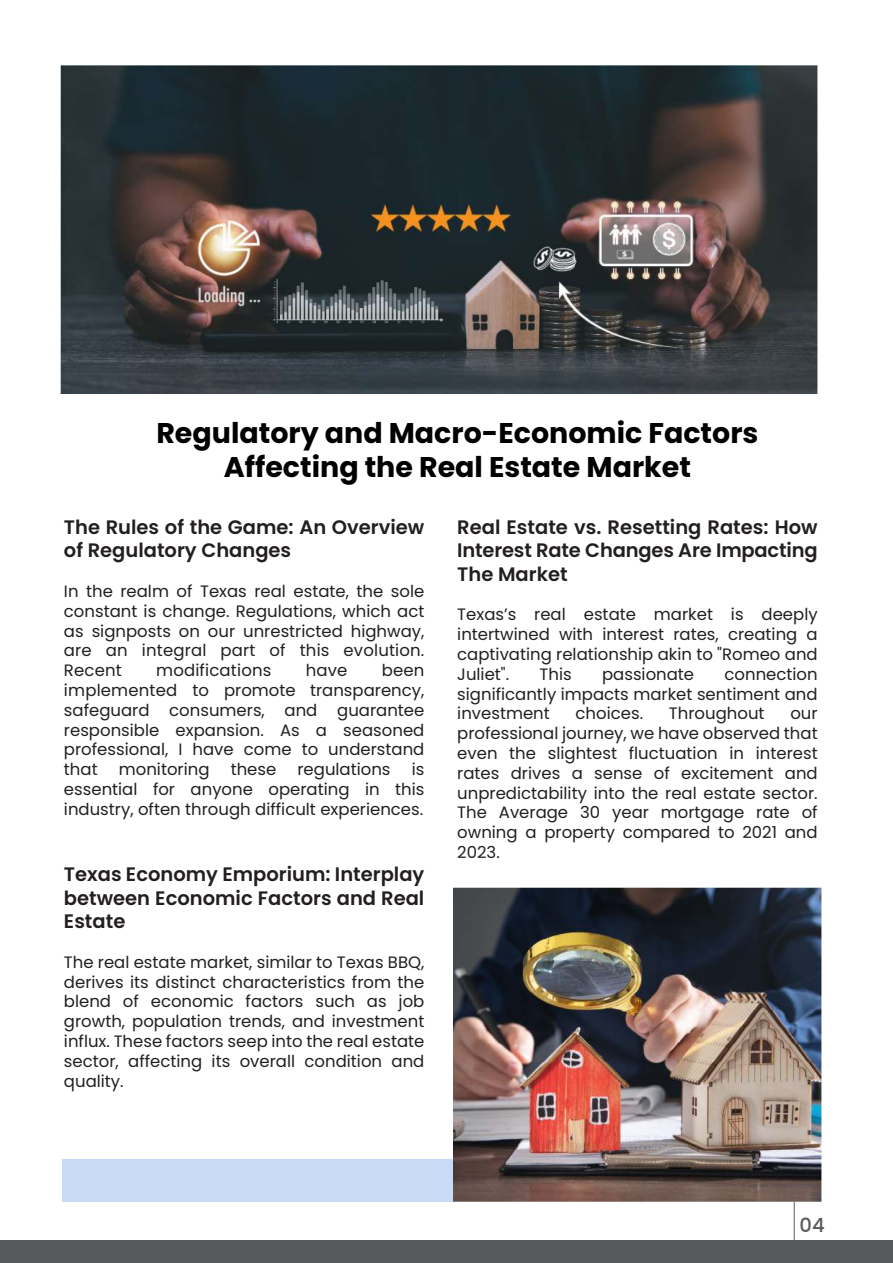
<style>
.page{position:relative;width:893px;height:1263px;background:#fff}
.page>*{position:absolute;margin:0;border:0;box-sizing:border-box;transform-origin:0 0}
.t1{font:700 28.5px/34.2px "Poppins";color:#000;text-align:center}
.t2{font:600 19.5px/23.4px "Poppins";color:#231f20;text-align:justify}
.t3{font:500 19.5px "Poppins";color:#58595b}
.t4{font:16.5px/19.8px "Poppins";color:#231f20;text-align:justify}
</style>
<div class="page">
<div style="left:0;top:1241px;width:893px;height:22px;background:#58595b"></div>
<hr style="left:794px;top:1199px;width:1px;height:52px;background:#58595b">
<div style="left:62px;top:1159px;width:517px;height:43px;background:#c9daf4"></div>
<img style="left:453px;top:888px;width:369px;height:314px">
<img style="left:61px;top:66px;width:757px;height:327px">
<h1 class="t1" style="left:156px;top:416px;width:604px">Regulatory and Macro-Economic Factors<br>Affecting the Real Estate Market</h1>
<p class="t2" style="left:457px;top:515px;width:362px">Real Estate vs. Resetting Rates: How Interest Rate Changes Are Impacting The Market</p>
<p class="t4" style="left:457px;top:605px;width:362px">Texas’s real estate market is deeply intertwined with interest rates, creating a captivating relationship akin to "Romeo and Juliet".</p>
<p class="t2" style="left:64px;top:515px;width:362px">The Rules of the Game: An Overview of Regulatory Changes</p>
<p class="t4" style="left:64px;top:581px;width:362px">In the realm of Texas real estate, the sole constant is change. Regulations, which act as signposts on our unrestricted highway, are an integral part of this evolution.<br>Recent</p>
<p class="t4" style="left:156px;top:660px;width:117px">modifications</p>
<p class="t4" style="left:306px;top:660px;width:43px">have</p>
<p class="t4" style="left:64px;top:660px;width:362px;text-indent:318px">been implemented to promote transparency, safeguard consumers, and guarantee responsible expansion. As a seasoned professional, I have come to understand that</p>
<p class="t4" style="left:457px;top:664px;width:362px;text-indent:267px">connection significantly impacts market sentiment and investment</p>
<p class="t4" style="left:540px;top:664px;width:34px">This</p>
<p class="t4" style="left:602px;top:664px;width:94px">passionate</p>
<p class="t4" style="left:576px;top:704px;width:69px">choices.</p>
<p class="t4" style="left:669px;top:704px;width:97px">Throughout</p>
<p class="t4" style="left:457px;top:704px;width:362px;text-indent:333px">our professional journey, we have observed that even the slightest fluctuation in interest rates drives a sense of excitement and unpredictability into the real estate sector.<br>The Average 30 year mortgage rate of owning a property compared to 2021 and 2023.</p>
<p class="t4" style="left:64px;top:759px;width:362px;text-indent:348px">is essential for anyone operating in this industry, often through difficult experiences.</p>
<p class="t4" style="left:119px;top:759px;width:92px">monitoring</p>
<p class="t4" style="left:231px;top:759px;width:47px">these</p>
<p class="t4" style="left:297px;top:759px;width:95px">regulations</p>
<p class="t2" style="left:64px;top:863px;width:362px">Texas Economy Emporium: Interplay between Economic Factors and Real Estate</p>
<p class="t4" style="left:64px;top:952px;width:362px">The real estate market, similar to Texas BBQ, derives its distinct characteristics from the blend of economic factors such as job growth, population trends, and investment influx. These factors seep into the real estate sector, affecting its overall condition and quality.</p>
<p class="t3" style="left:800px;top:1214px;width:27px">04</p>
</div>
